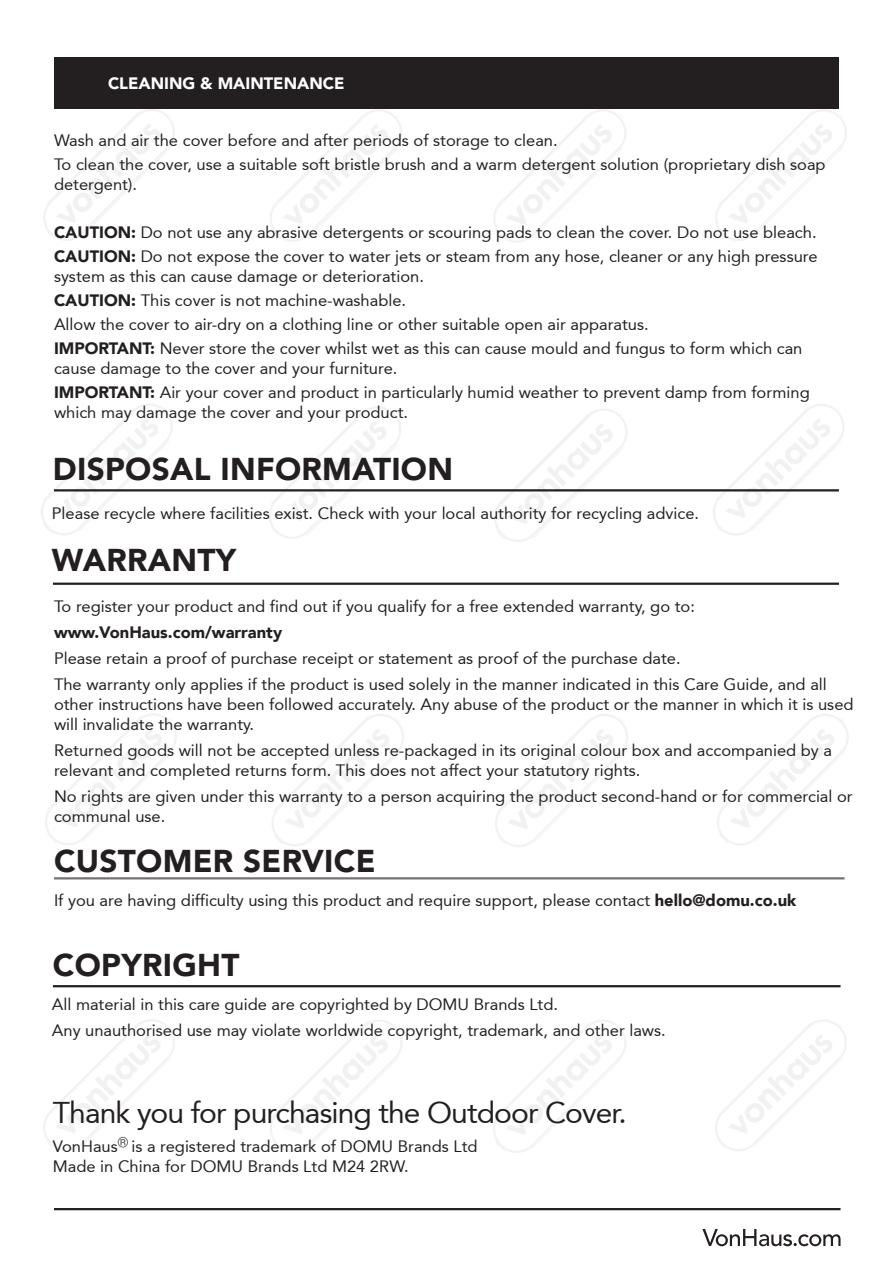
<style>
.page{position:relative;width:893px;height:1263px;background:#fff}
.page>*{position:absolute;margin:0;border:0;box-sizing:border-box;transform-origin:0 0}
.t1{font:900 31.5px "Avenir 95";letter-spacing:.01em;color:#231f20}
.t2{font:30px "Avenir 55 Roman";letter-spacing:-.03em;color:#231f20}
.t3{font:16.5px/24px "Avenir 55 Roman";color:#231f20}
.t4{font:900 16.5px "Avenir 95";color:#231f20}
.t5{font:900 16.5px "Avenir 95";color:#fff}
.s1{font-family:"Avenir 95";font-weight:900}
</style>
<div class="page">
<img style="left:43px;top:108px;width:143px;height:133px">
<img style="left:260px;top:108px;width:154px;height:134px">
<img style="left:484px;top:108px;width:154px;height:134px">
<img style="left:706px;top:108px;width:141px;height:133px">
<div style="left:54px;top:57px;width:785px;height:51px;background:#231f20"></div>
<hr style="left:53px;top:985px;width:787px;height:2px;background:#231f20">
<hr style="left:53px;top:583px;width:786px;height:2px;background:#231f20">
<hr style="left:54px;top:489px;width:785px;height:2px;background:#231f20">
<hr style="left:54px;top:1208px;width:786px;height:2px;background:#231f20">
<svg style="left:702px;top:1229px;width:138px;height:17px"></svg>
<div style="left:118px;top:1137px;width:10px;height:10px;border:1px solid #767372;border-radius:50%"></div>
<svg style="left:120px;top:1139px;width:6px;height:6px"></svg>
<hr style="left:54px;top:877px;width:791px;height:2px;background:#767372">
<p class="t5" style="left:108px;top:74px;width:238px">CLEANING &amp; MAINTENANCE</p>
<p class="t3" style="left:54px;top:128px;width:773px">Wash and air the cover before and after periods of storage to clean.<br>To clean the cover, use a suitable soft bristle brush and a warm detergent solution (proprietary dish soap</p>
<p class="t3" style="left:54px;top:172px;width:85px">detergent).</p>
<p class="t3" style="left:54px;top:220px;width:765px"><span class="s1">CAUTION:</span> Do not use any abrasive detergents or scouring pads to clean the cover. Do not use bleach.<br><span class="s1">CAUTION:</span> Do not expose the cover to water jets or steam from any hose, cleaner or any high pressure</p>
<p class="t3" style="left:54px;top:264px;width:750px">system as this can cause damage or deterioration.<br><span class="s1">CAUTION:</span> This cover is not machine-washable.<br>Allow the cover to air-dry on a clothing line or other suitable open air apparatus.<br><span class="s1">IMPORTANT:</span> Never store the cover whilst wet as this can cause mould and fungus to form which can</p>
<p class="t3" style="left:54px;top:356px;width:757px">cause damage to the cover and your furniture.<br><span class="s1">IMPORTANT:</span> Air your cover and product in particularly humid weather to prevent damp from forming</p>
<p class="t3" style="left:54px;top:400px;width:356px">which may damage the cover and your product.</p>
<h1 class="t1" style="left:53px;top:450px;width:402px">DISPOSAL INFORMATION</h1>
<p class="t3" style="left:52px;top:501px;width:649px">Please recycle where facilities exist. Check with your local authority for recycling advice.</p>
<h1 class="t1" style="left:52px;top:541px;width:186px">WARRANTY</h1>
<p class="t3" style="left:54px;top:594px;width:642px">To register your product and find out if you qualify for a free extended warranty, go to:</p>
<p class="t4" style="left:54px;top:622px;width:230px">www.VonHaus.com/warranty</p>
<p class="t3" style="left:54px;top:645px;width:774px;line-height:26.2px">Please retain a proof of purchase receipt or statement as proof of the purchase date.<br>The warranty only applies if the product is used solely in the manner indicated in this Care Guide, and all</p>
<p class="t3" style="left:54px;top:694px;width:801px;line-height:19.8px">other instructions have been followed accurately. Any abuse of the product or the manner in which it is used will invalidate the warranty.</p>
<p class="t3" style="left:54px;top:740px;width:780px;line-height:19.8px">Returned goods will not be accepted unless re-packaged in its original colour box and accompanied by a relevant and completed returns form. This does not affect your statutory rights.</p>
<p class="t3" style="left:54px;top:786px;width:800px;line-height:19.8px">No rights are given under this warranty to a person acquiring the product second-hand or for commercial or communal use.</p>
<h1 class="t1" style="left:54px;top:842px;width:323px">CUSTOMER SERVICE</h1>
<p class="t3" style="left:54px;top:888px;width:744px">If you are having difficulty using this product and require support, please contact <span class="s1">hello@domu.co.uk</span></p>
<h1 class="t1" style="left:53px;top:946px;width:188px">COPYRIGHT</h1>
<p class="t3" style="left:52px;top:991px;width:615px;line-height:26.2px">All material in this care guide are copyrighted by DOMU Brands Ltd.<br>Any unauthorised use may violate worldwide copyright, trademark, and other laws.</p>
<h2 class="t2" style="left:53px;top:1095px;width:575px">Thank you for purchasing the Outdoor Cover.</h2>
<p class="t3" style="left:53px;top:1136px;width:426px;line-height:19.8px">VonHaus is a registered trademark of DOMU Brands Ltd<br>Made in China for DOMU Brands Ltd M24 2RW.</p>
</div>
